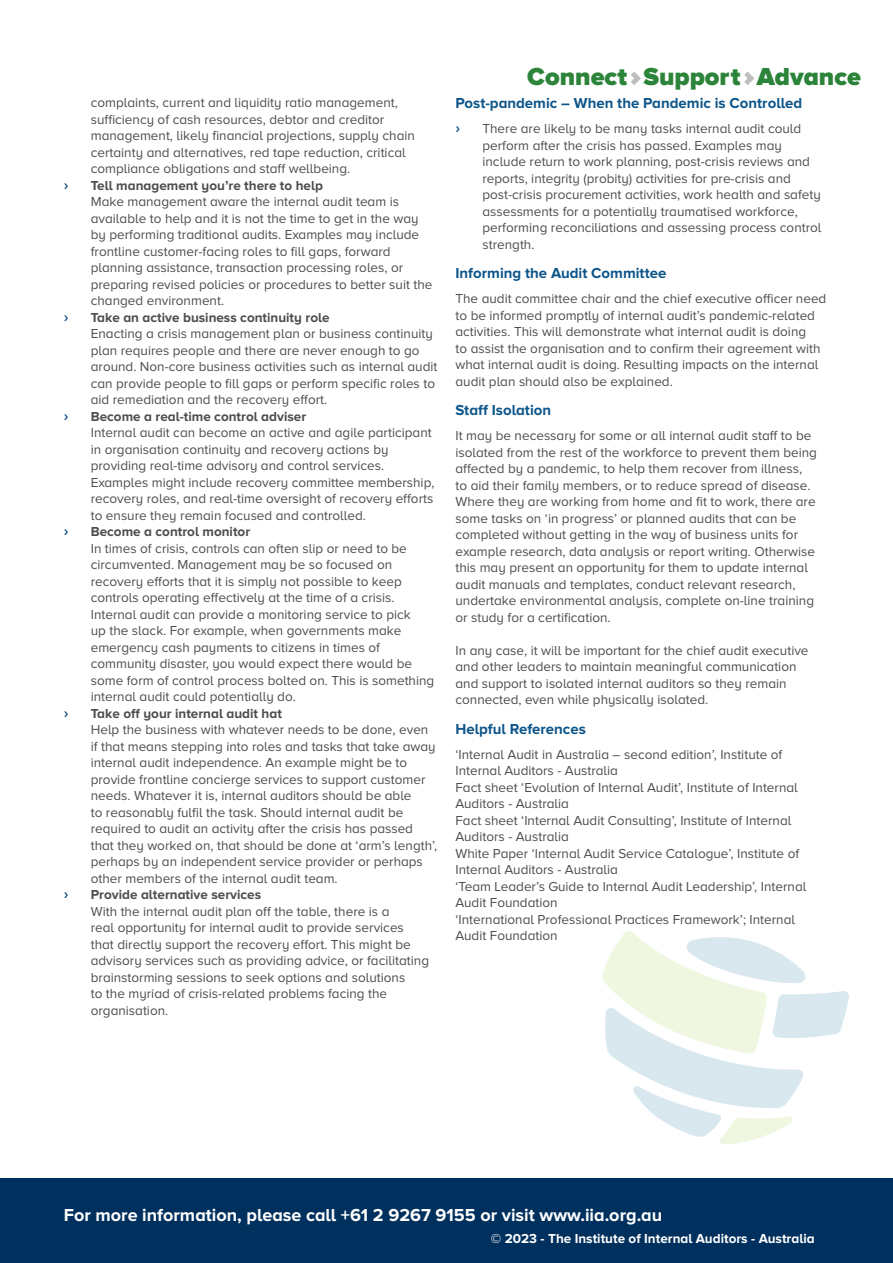
<style>
.page{position:relative;width:893px;height:1263px;background:#fff}
.page>*{position:absolute;margin:0;border:0;box-sizing:border-box;transform-origin:0 0}
.t1{font:900 25.5px "Proxima Nova A";color:#2c843a}
.t2{font:700 18px "Proxima Nova A";color:#fff}
.t3{font:700 15px "Proxima Nova A";color:#0d558a}
.t4{font:13.5px/16.5px "Proxima Nova A";color:#4d4d4f}
.t5{font:700 13.5px "Proxima Nova A";color:#4d4d4f}
.t6{font:700 13.5px "Proxima Nova A";color:#fff}
.t7{font:13.5px "Cabin";color:#00447c}
</style>
<div class="page">
<div style="left:0;top:1178px;width:893px;height:85px;background:#00305e"></div>
<svg style="left:631px;top:72px;width:10px;height:13px"></svg>
<svg style="left:744px;top:72px;width:10px;height:13px"></svg>
<svg style="left:602px;top:931px;width:247px;height:213px"></svg>
<p class="t4" style="left:91px;top:94px;width:326px">complaints, current and liquidity ratio management, sufficiency of cash resources, debtor and creditor management, likely financial projections, supply chain certainty and alternatives, red tape reduction, critical compliance obligations and staff wellbeing.</p>
<p class="t7" style="left:64px;top:177px;width:6px">›</p>
<p class="t5" style="left:91px;top:177px;width:234px">Tell management you’re there to help</p>
<p class="t4" style="left:91px;top:193px;width:343px">Make management aware the internal audit team is available to help and it is not the time to get in the way by performing traditional audits. Examples may include frontline customer-facing roles to fill gaps, forward planning assistance, transaction processing roles, or preparing revised policies or procedures to better suit the changed environment.</p>
<p class="t7" style="left:64px;top:309px;width:6px">›</p>
<p class="t5" style="left:91px;top:309px;width:240px">Take an active business continuity role</p>
<p class="t4" style="left:91px;top:325px;width:348px">Enacting a crisis management plan or business continuity plan requires people and there are never enough to go around. Non-core business activities such as internal audit can provide people to fill gaps or perform specific roles to aid remediation and the recovery effort.</p>
<p class="t7" style="left:64px;top:408px;width:6px">›</p>
<p class="t5" style="left:91px;top:408px;width:217px">Become a real-time control adviser</p>
<p class="t4" style="left:91px;top:424px;width:345px">Internal audit can become an active and agile participant in organisation continuity and recovery actions by providing real-time advisory and control services.<br>Examples might include recovery committee membership, recovery roles, and real-time oversight of recovery efforts to ensure they remain focused and controlled.</p>
<p class="t7" style="left:64px;top:523px;width:6px">›</p>
<p class="t5" style="left:91px;top:524px;width:161px">Become a control monitor</p>
<p class="t4" style="left:91px;top:540px;width:345px">In times of crisis, controls can often slip or need to be circumvented. Management may be so focused on recovery efforts that it is simply not possible to keep controls operating effectively at the time of a crisis.<br>Internal audit can provide a monitoring service to pick<br>up the slack. For example, when governments make emergency cash payments to citizens in times of community disaster, you would expect there would be some form of control process bolted on. This is something internal audit could potentially do.</p>
<p class="t7" style="left:64px;top:704px;width:6px">›</p>
<p class="t5" style="left:91px;top:705px;width:193px">Take off your internal audit hat</p>
<p class="t4" style="left:91px;top:721px;width:348px">Help the business with whatever needs to be done, even if that means stepping into roles and tasks that take away internal audit independence. An example might be to provide frontline concierge services to support customer needs. Whatever it is, internal auditors should be able<br>to reasonably fulfil the task. Should internal audit be required to audit an activity after the crisis has passed that they worked on, that should be done at ‘arm’s length’, perhaps by an independent service provider or perhaps other members of the internal audit team.</p>
<p class="t7" style="left:64px;top:886px;width:6px">›</p>
<p class="t5" style="left:91px;top:887px;width:172px">Provide alternative services</p>
<p class="t4" style="left:91px;top:903px;width:340px">With the internal audit plan off the table, there is a<br>real opportunity for internal audit to provide services that directly support the recovery effort. This might be advisory services such as providing advice, or facilitating brainstorming sessions to seek options and solutions<br>to the myriad of crisis-related problems facing the organisation.</p>
<h1 class="t1" style="left:527px;top:62px;width:335px">Connect Support Advance</h1>
<p class="t3" style="left:455px;top:95px;width:348px">Post-pandemic – When the Pandemic is Controlled</p>
<p class="t7" style="left:455px;top:120px;width:6px">›</p>
<p class="t4" style="left:482px;top:120px;width:341px">There are likely to be many tasks internal audit could perform after the crisis has passed. Examples may include return to work planning, post-crisis reviews and reports, integrity (probity) activities for pre-crisis and post-crisis procurement activities, work health and safety assessments for a potentially traumatised workforce, performing reconciliations and assessing process control strength.</p>
<p class="t3" style="left:455px;top:265px;width:212px">Informing the Audit Committee</p>
<p class="t4" style="left:455px;top:290px;width:372px">The audit committee chair and the chief executive officer need to be informed promptly of internal audit’s pandemic-related activities. This will demonstrate what internal audit is doing<br>to assist the organisation and to confirm their agreement with what internal audit is doing. Resulting impacts on the internal audit plan should also be explained.</p>
<p class="t3" style="left:455px;top:402px;width:97px">Staff Isolation</p>
<p class="t4" style="left:455px;top:427px;width:363px">It may be necessary for some or all internal audit staff to be isolated from the rest of the workforce to prevent them being affected by a pandemic, to help them recover from illness, to aid their family members, or to reduce spread of disease.<br>Where they are working from home and fit to work, there are some tasks on ‘in progress’ or planned audits that can be completed without getting in the way of business units for example research, data analysis or report writing. Otherwise this may present an opportunity for them to update internal audit manuals and templates, conduct relevant research, undertake environmental analysis, complete on-line training or study for a certification.</p>
<p class="t4" style="left:455px;top:642px;width:355px">In any case, it will be important for the chief audit executive and other leaders to maintain meaningful communication and support to isolated internal auditors so they remain connected, even while physically isolated.</p>
<p class="t3" style="left:455px;top:720px;width:132px">Helpful References</p>
<p class="t4" style="left:455px;top:746px;width:352px">‘Internal Audit in Australia – second edition’, Institute of Internal Auditors - Australia<br>Fact sheet ‘Evolution of Internal Audit’, Institute of Internal Auditors - Australia<br>Fact sheet ‘Internal Audit Consulting’, Institute of Internal Auditors - Australia<br>White Paper ‘Internal Audit Service Catalogue’, Institute of Internal Auditors - Australia<br>‘Team Leader’s Guide to Internal Audit Leadership’, Internal Audit Foundation<br>‘International Professional Practices Framework’; Internal Audit Foundation</p>
<h2 class="t2" style="left:64px;top:1204px;width:600px">For more information, please call +61 2 9267 9155 or visit www.iia.org.au</h2>
<p class="t6" style="left:491px;top:1230px;width:325px">© 2023 - The Institute of Internal Auditors - Australia</p>
</div>
